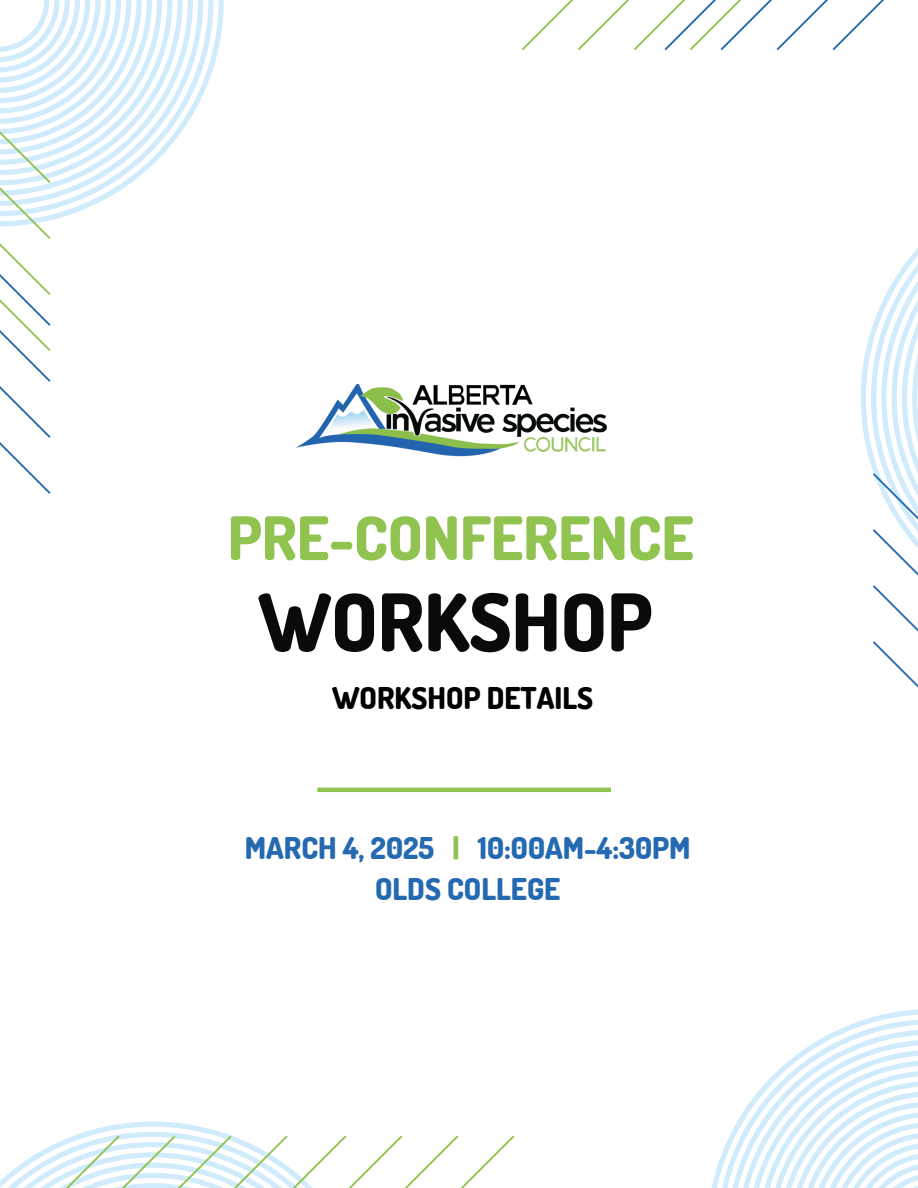
<style>
.page{position:relative;width:918px;height:1188px;background:#fff}
.page>*{position:absolute;margin:0;border:0;box-sizing:border-box;transform-origin:0 0}
.t1{font:800 79.5px "Dosis";color:#090a0b}
.t2{font:800 60px "Dosis";color:#91c351}
.t3{font:800 30px "Dosis";color:#2569b1}
.t4{font:800 30px "Dosis";color:#000}
.s1{color:#91c351}
</style>
<div class="page">
<img style="left:297px;top:384px;width:310px;height:73px">
<svg style="left:214px;top:0;width:10px;height:65px"></svg>
<svg style="left:203px;top:0;width:11px;height:94px"></svg>
<svg style="left:0;top:0;width:203px;height:494px"></svg>
<svg style="left:860px;top:248px;width:58px;height:440px"></svg>
<svg style="left:7px;top:1121px;width:507px;height:67px"></svg>
<svg style="left:711px;top:1009px;width:207px;height:179px"></svg>
<svg style="left:522px;top:0;width:362px;height:50px"></svg>
<hr style="left:317px;top:788px;width:294px;height:4px;background:#91c351">
<p class="t2" style="left:228px;top:498px;width:468px">PRE-CONFERENCE</p>
<p class="t1" style="left:258px;top:570px;width:396px">WORKSHOP</p>
<p class="t4" style="left:332px;top:678px;width:263px">WORKSHOP DETAILS</p>
<p class="t3" style="left:245px;top:828px;width:447px">MARCH 4, 2025 <span class="s1">|</span> 10:00AM-4:30PM</p>
<p class="t3" style="left:375px;top:869px;width:187px">OLDS COLLEGE</p>
</div>
